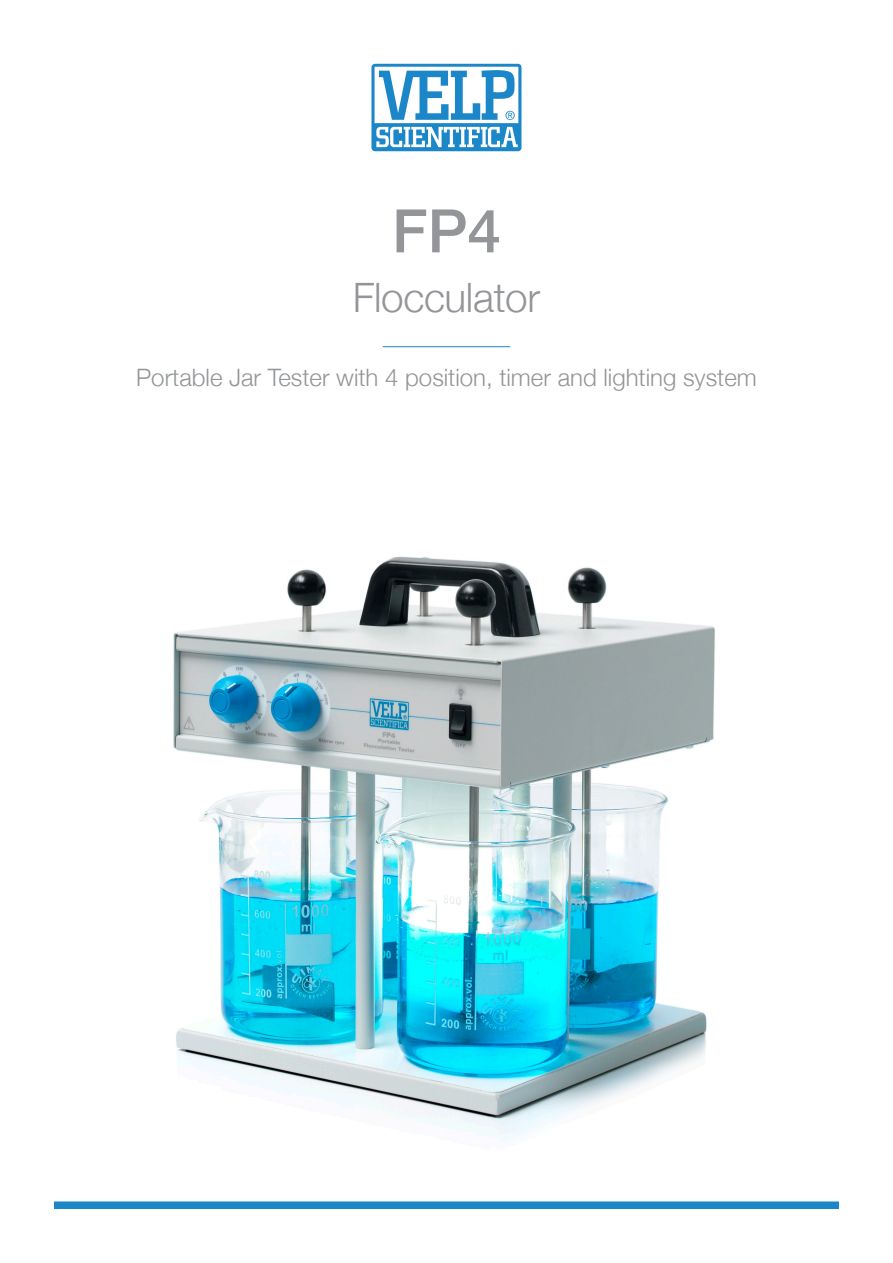
<style>
.page{position:relative;width:893px;height:1263px;background:#fff}
.page>*{position:absolute;margin:0;border:0;box-sizing:border-box;transform-origin:0 0}
.t1{font:500 60px "Helvetica Neue";color:#939598}
.t2{font:300 40.5px "Helvetica Neue";letter-spacing:-.01em;color:#939598}
.t3{font:300 24px "Helvetica Neue";color:#939598}
</style>
<div class="page">
<svg style="left:371px;top:64px;width:150px;height:87px"></svg>
<div style="left:54px;top:1201px;width:785px;height:8px;background:#1b87c9"></div>
<img style="left:173px;top:556px;width:542px;height:587px">
<hr style="left:383px;top:346px;width:127px;height:1px;background:#1b87c9">
<p class="t1" style="left:392px;top:183px;width:110px">FP4</p>
<p class="t2" style="left:353px;top:265px;width:189px">Flocculator</p>
<p class="t3" style="left:136px;top:358px;width:622px">Portable Jar Tester with 4 position, timer and lighting system</p>
</div>
